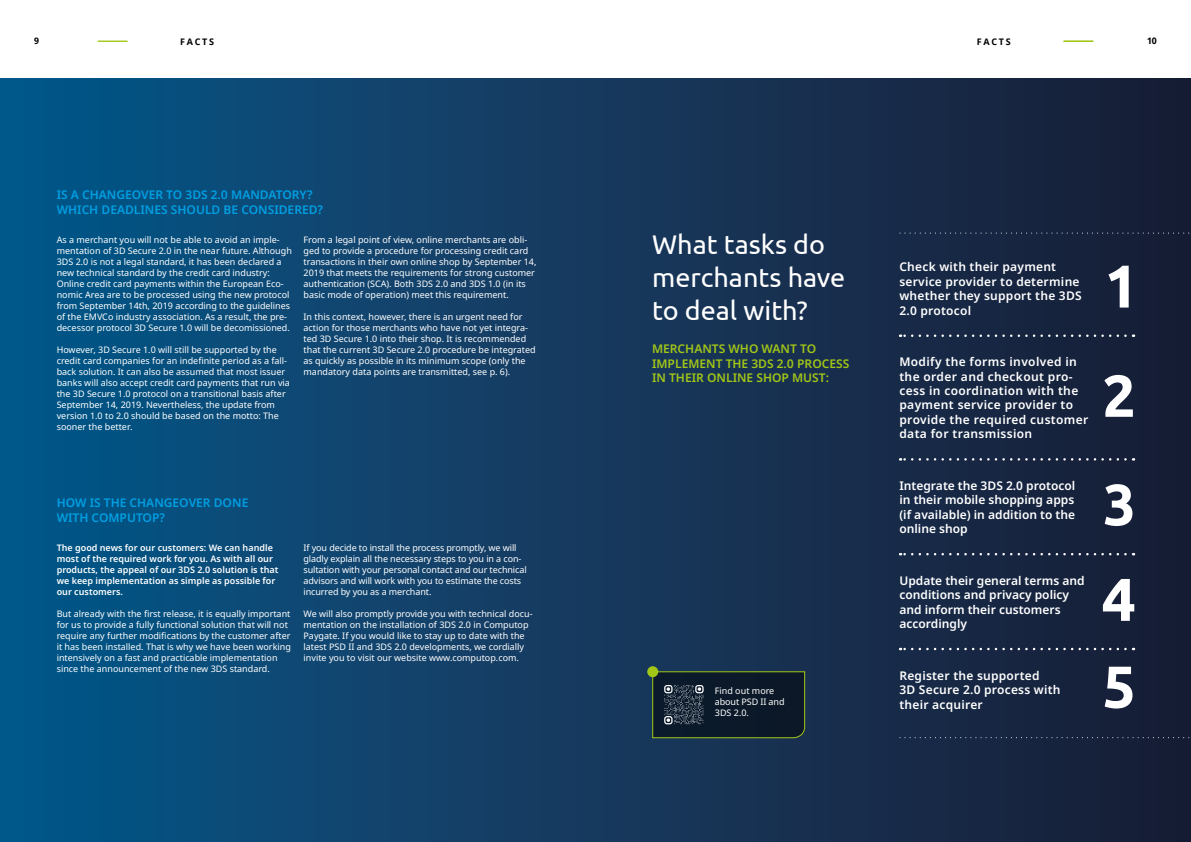
<style>
.page{position:relative;width:1191px;height:842px;background:#fff}
.page>*{position:absolute;margin:0;border:0;box-sizing:border-box;transform-origin:0 0}
.t1{font:27px/33px "Ubuntu";color:#fff}
.t2{font:600 12px/14.4px "Noto Sans";letter-spacing:.02em;color:#fff}
.t3{font:600 12px/14.4px "Noto Sans";color:#009fe3}
.t4{font:600 12px/14.4px "Noto Sans";color:#fff}
.t5{font:600 12px/14.4px "Noto Sans";color:#a2c617}
.t6{font:9px/11px "Noto Sans";color:#fff}
.t7{font:600 9px/11px "Noto Sans";color:#fff}
.t8{font:700 9px "Noto Sans";letter-spacing:.19em;color:#000}
</style>
<div class="page">
<div style="left:0;top:78px;width:1191px;height:764px;background:linear-gradient(to right,#075789,#1d1c33)"></div>
<div style="left:647px;top:666px;width:11px;height:11px;background:#a2c617;border-radius:50%"></div>
<svg style="left:651px;top:671px;width:154px;height:68px;background:#172630"></svg>
<svg style="left:900px;top:233px;width:291px;height:1px"></svg>
<svg style="left:900px;top:334px;width:225px;height:3px"></svg>
<svg style="left:900px;top:458px;width:225px;height:3px"></svg>
<svg style="left:900px;top:553px;width:225px;height:2px"></svg>
<svg style="left:900px;top:648px;width:225px;height:2px"></svg>
<svg style="left:1104px;top:667px;width:28px;height:41px"></svg>
<svg style="left:1108px;top:266px;width:20px;height:42px"></svg>
<svg style="left:1104px;top:375px;width:28px;height:42px"></svg>
<svg style="left:1104px;top:484px;width:28px;height:42px"></svg>
<svg style="left:1103px;top:579px;width:31px;height:42px"></svg>
<svg style="left:900px;top:737px;width:291px;height:1px"></svg>
<svg style="left:98px;top:41px;width:29px;height:1px"></svg>
<hr style="left:1063px;top:41px;width:30px;height:1px;background:#a2c617">
<p class="t8" style="left:34px;top:35px;width:6px">9</p>
<p class="t8" style="left:180px;top:36px;width:36px">FACTS</p>
<p class="t8" style="left:976px;top:36px;width:36px">FACTS</p>
<p class="t8" style="left:1147px;top:35px;width:11px">10</p>
<h2 class="t3" style="left:57px;top:188px;width:268px">IS A CHANGEOVER TO 3DS 2.0 MANDATORY?<br>WHICH DEADLINES SHOULD BE CONSIDERED?</h2>
<p class="t6" style="left:57px;top:235px;width:237px">As a merchant you will not be able to avoid an imple&shy;mentation of 3D Secure 2.0 in the near future. Although 3DS 2.0 is not a legal standard, it has been declared a new technical standard by the credit card industry:<br>Online credit card payments within the European Eco&shy;nomic Area are to be processed using the new protocol from September 14th, 2019 according to the guidelines of the EMVCo industry association. As a result, the pre&shy;decessor protocol 3D Secure 1.0 will be decomissioned.</p>
<p class="t6" style="left:57px;top:345px;width:235px">However, 3D Secure 1.0 will still be supported by the credit card companies for an indefinite period as a fall&shy;back solution. It can also be assumed that most issuer banks will also accept credit card payments that run via the 3D Secure 1.0 protocol on a transitional basis after September 14, 2019. Nevertheless, the update from version 1.0 to 2.0 should be based on the motto: The sooner the better.</p>
<p class="t6" style="left:303px;top:235px;width:234px">From a legal point of view, online merchants are obli&shy;ged to provide a procedure for processing credit card transactions in their own online shop by September 14, 2019 that meets the requirements for strong customer authentication (SCA). Both 3DS 2.0 and 3DS 1.0 (in its basic mode of operation) meet this requirement.</p>
<p class="t6" style="left:303px;top:312px;width:234px">In this context, however, there is an urgent need for action for those merchants who have not yet integra&shy;ted 3D Secure 1.0 into their shop. It is recommended that the current 3D Secure 2.0 procedure be integrated as quickly as possible in its minimum scope (only the mandatory data points are transmitted, see p. 6).</p>
<h2 class="t3" style="left:57px;top:496px;width:193px">HOW IS THE CHANGEOVER DONE<br>WITH COMPUTOP?</h2>
<p class="t7" style="left:57px;top:543px;width:223px">The good news for our customers: We can handle most of the required work for you. As with all our products, the appeal of our 3DS 2.0 solution is that we keep implementation as simple as possible for our customers.</p>
<p class="t6" style="left:57px;top:609px;width:236px">But already with the first release, it is equally important for us to provide a fully functional solution that will not require any further modifications by the customer after it has been installed. That is why we have been working intensively on a fast and practicable implementation since the announcement of the new 3DS standard.</p>
<p class="t6" style="left:303px;top:543px;width:225px">If you decide to install the process promptly, we will gladly explain all the necessary steps to you in a con&shy;sultation with your personal contact and our technical advisors and will work with you to estimate the costs incurred by you as a merchant.</p>
<p class="t6" style="left:303px;top:609px;width:230px">We will also promptly provide you with technical docu&shy;mentation on the installation of 3DS 2.0 in Computop Paygate. If you would like to stay up to date with the latest PSD II and 3DS 2.0 developments, we cordially invite you to visit our website www.computop.com.</p>
<h1 class="t1" style="left:652px;top:227px;width:194px">What tasks do merchants have to deal with?</h1>
<h2 class="t5" style="left:652px;top:342px;width:199px">MERCHANTS WHO WANT TO<br>IMPLEMENT THE 3DS 2.0 PROCESS<br>IN THEIR ONLINE SHOP MUST:</h2>
<p class="t6" style="left:715px;top:686px;width:71px">Find out more about PSD II and<br>3DS 2.0.</p>
<h2 class="t2" style="left:899px;top:260px;width:184px">Check with their payment service provider to determine whether they support the 3DS<br>2.0 protocol</h2>
<h2 class="t2" style="left:899px;top:355px;width:190px">Modify the forms involved in the order and checkout pro&shy;cess in coordination with the payment service provider to provide the required customer data for transmission</h2>
<h2 class="t2" style="left:899px;top:479px;width:177px;text-align:justify">Integrate the 3DS 2.0 protocol in their mobile shopping apps (if available) in addition to the online shop</h2>
<h2 class="t4" style="left:899px;top:573px;width:187px">Update their general terms and conditions and privacy policy and inform their customers accordingly</h2>
<h2 class="t2" style="left:899px;top:669px;width:163px">Register the supported<br>3D Secure 2.0 process with their acquirer</h2>
</div>
